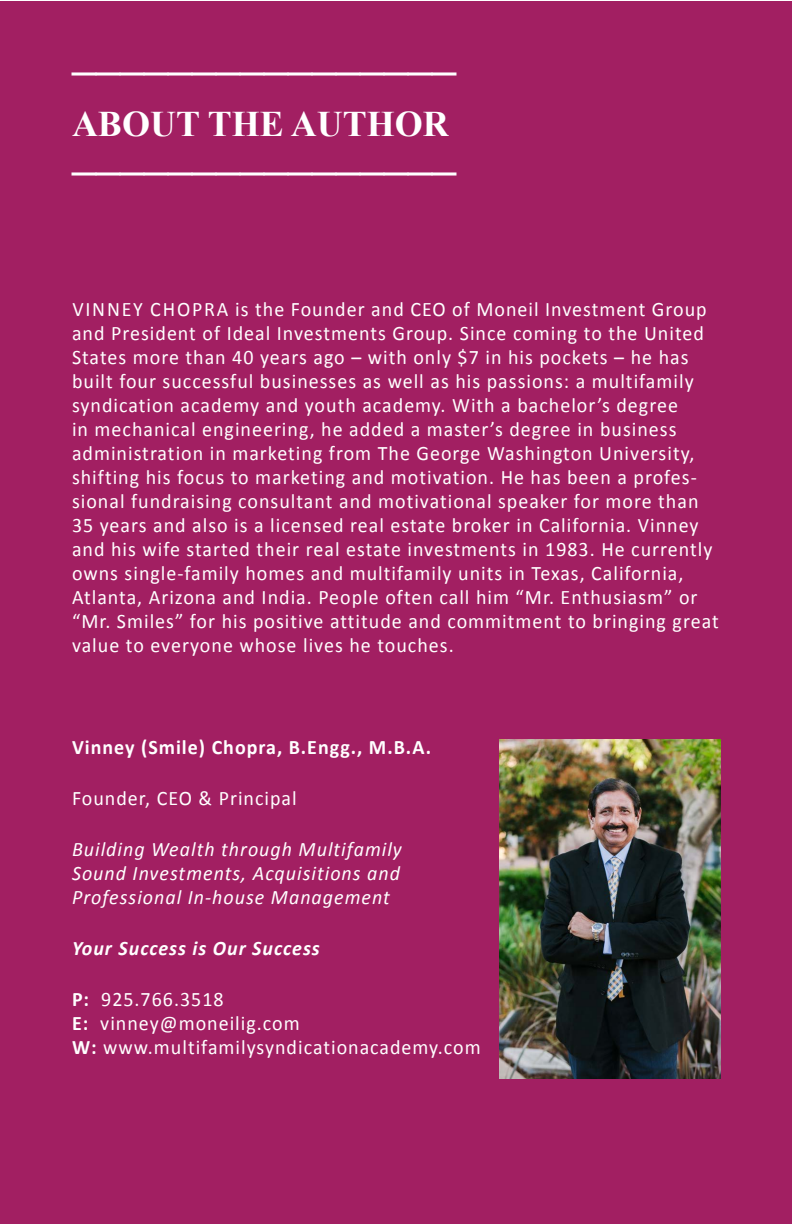
<style>
.page{position:relative;width:792px;height:1224px;background:#fff}
.page>*{position:absolute;margin:0;border:0;box-sizing:border-box;transform-origin:0 0}
.t1{font:700 48px "Times New Roman";color:#fff}
.t2{font:700 36px "Times New Roman";color:#fff}
.t3{font:20.6px/24px "Calibri";letter-spacing:.05em;color:#fff}
.t4{font:italic 20.6px/24px "Calibri";letter-spacing:.05em;color:#fff;text-align:justify}
.t5{font:700 20.6px "Calibri";letter-spacing:.05em;color:#fff}
.t6{font:italic 700 20.6px "Calibri";letter-spacing:.05em;color:#fff}
.s1{font-weight:700}
</style>
<div class="page">
<div style="left:0;top:1px;width:792px;height:1223px;background:#a21f62"></div>
<img style="left:499px;top:740px;width:222px;height:339px">
<h1 class="t1" style="left:72px;top:14px;width:385px">________________</h1>
<h2 class="t2" style="left:72px;top:98px;width:378px">ABOUT THE AUTHOR</h2>
<h1 class="t1" style="left:72px;top:115px;width:385px">________________</h1>
<p class="t3" style="left:72px;top:297px;width:648px;text-indent:50px">ey Ch op ra is the Founder and CEO of Moneil Investment Group and President of Ideal Investments Group. Since coming to the United States more than 40 years ago – with only $7 in his pockets – he has built four successful businesses as well as his passions: a multifamily syndication academy and youth academy. With a bachelor’s degree<br>in mechanical engineering, he added a master’s degree in business administration in marketing from The George Washington University, shifting his focus to marketing and motivation. He has been a profes&shy;sional fundraising consultant and motivational speaker for more than 35 years and also is a licensed real estate broker in California. Vinney and his wife started their real estate investments in 1983. He currently owns single-family homes and multifamily units in Texas, California, Atlanta, Arizona and India. People often call him “Mr. Enthusiasm” or “Mr. Smiles” for his positive attitude and commitment to bringing great value to everyone whose lives he touches.</p>
<p class="t3" style="left:72px;top:297px;width:25px">Vinn</p>
<p class="t5" style="left:72px;top:733px;width:361px">Vinney (Smile) Chopra, B.Engg., M.B.A.</p>
<p class="t3" style="left:72px;top:786px;width:226px">Founder, CEO &amp; Principal</p>
<p class="t4" style="left:72px;top:836px;width:331px">Building Wealth through Multifamily Sound Investments, Acquisitions and Professional In-house Management</p>
<p class="t6" style="left:72px;top:934px;width:249px">Your Success is Our Success</p>
<p class="t3" style="left:72px;top:987px;width:410px"><span class="s1">P:</span> 925.766.3518<br><span class="s1">E:</span> vinney@moneilig.com<br><span class="s1">W:</span> www.multifamilysyndicationacademy.com</p>
</div>
